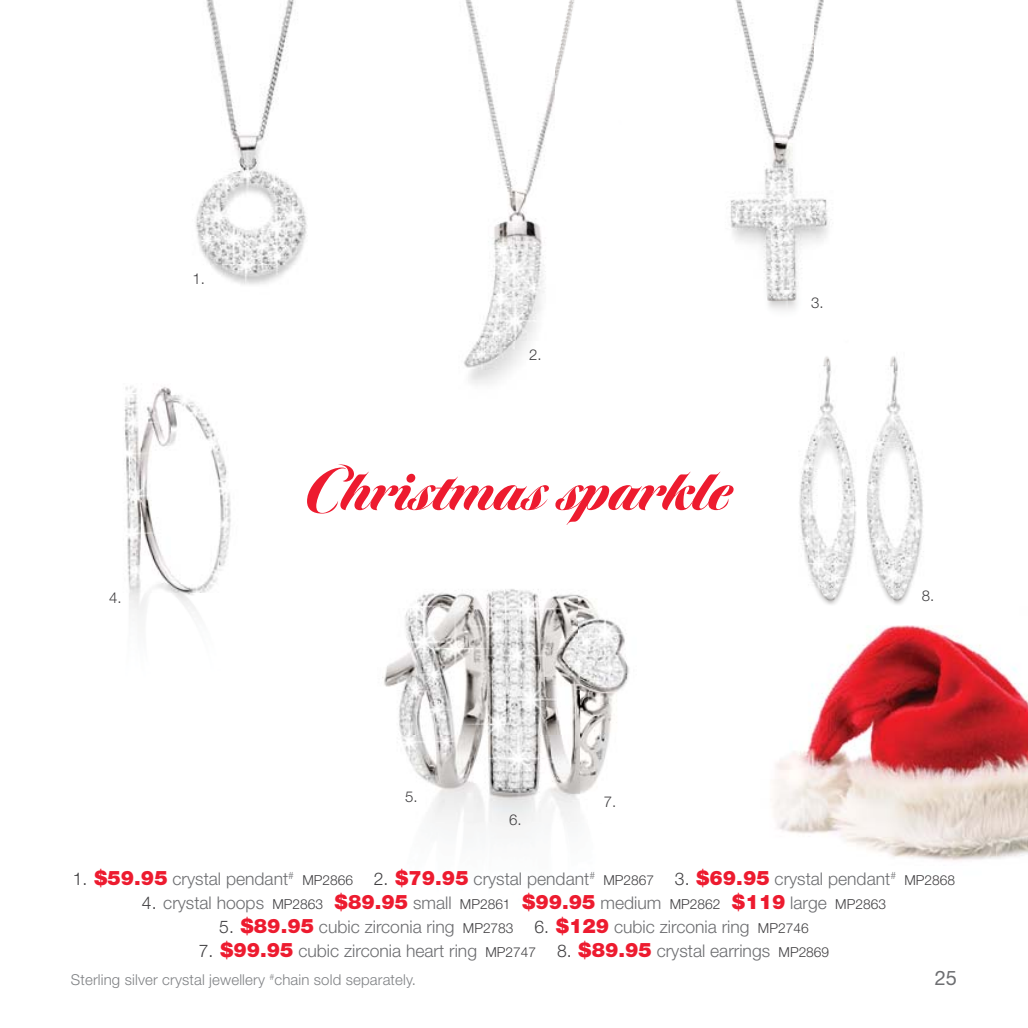
<style>
.page{position:relative;width:1028px;height:1028px;background:#fff}
.page>*{position:absolute;margin:0;border:0;box-sizing:border-box;transform-origin:0 0}
.t1{font:900 65px "Tangier";color:#ed1b2f}
.t2{font:20px "Helvetica Neue LT Pro";color:#6d6e71}
.t3{font:300 17.5px "Helvetica Neue LT Pro";color:#6d6e71}
.t4{font:300 15px "Helvetica Neue LT Pro";letter-spacing:.01em;color:#808285}
.t5{font:300 15px "Helvetica Neue LT Pro";color:#414042}
.s1{color:#414042}
.s2{font-weight:900;font-size:20px;color:#ed1b2f}
.s3{font-size:13.75px;color:#414042}
</style>
<div class="page">
<img style="left:773px;top:625px;width:255px;height:236px">
<img style="left:382px;top:589px;width:247px;height:238px">
<img style="left:124px;top:386px;width:107px;height:232px">
<img style="left:196px;top:0;width:112px;height:285px">
<img style="left:464px;top:0;width:110px;height:384px">
<img style="left:730px;top:0;width:84px;height:310px">
<img style="left:814px;top:0;width:15px;height:242px">
<img style="left:799px;top:356px;width:125px;height:249px">
<img style="left:799px;top:356px;width:94px;height:8px">
<p class="t5" style="left:192px;top:273px;width:14px">1.</p>
<p class="t5" style="left:109px;top:592px;width:14px">4.</p>
<p class="t5" style="left:529px;top:349px;width:14px">2.</p>
<h1 class="t1" style="left:303px;top:449px;width:431px">Christmas sparkle</h1>
<p class="t5" style="left:811px;top:297px;width:14px">3.</p>
<p class="t5" style="left:405px;top:791px;width:14px">5.</p>
<p class="t5" style="left:509px;top:814px;width:14px">6.</p>
<p class="t5" style="left:603px;top:796px;width:14px">7.</p>
<p class="t5" style="left:922px;top:590px;width:14px">8.</p>
<p class="t3" style="left:73px;top:872px;width:883px"><span class="s1">1.</span> <span class="s2">$59.95</span> crystal pendant<sup>#</sup> <span class="s3">MP2866</span> <span class="s1">2.</span> <span class="s2">$79.95</span> crystal pendant<sup>#</sup> <span class="s3">MP2867</span> <span class="s1">3.</span> <span class="s2">$69.95</span> crystal pendant<sup>#</sup> <span class="s3">MP2868</span></p>
<p class="t3" style="left:142px;top:896px;width:745px"><span class="s1">4.</span> crystal hoops <span class="s3">MP2863</span> <span class="s2">$89.95</span> small <span class="s3">MP2861</span> <span class="s2">$99.95</span> medium <span class="s3">MP2862</span> <span class="s2">$119</span> large <span class="s3">MP2863</span></p>
<p class="t3" style="left:219px;top:920px;width:591px"><span class="s1">5.</span> <span class="s2">$89.95</span> cubic zirconia ring <span class="s3">MP2783</span> <span class="s1">6.</span> <span class="s2">$129</span> cubic zirconia ring <span class="s3">MP2746</span></p>
<p class="t3" style="left:199px;top:944px;width:632px"><span class="s1">7.</span> <span class="s2">$99.95</span> cubic zirconia heart ring <span class="s3">MP2747</span> <span class="s1">8.</span> <span class="s2">$89.95</span> crystal earrings <span class="s3">MP2869</span></p>
<p class="t4" style="left:71px;top:974px;width:346px">Sterling silver crystal jewellery <sup>#</sup>chain sold separately.</p>
<p class="t2" style="left:934px;top:970px;width:24px">25</p>
</div>
